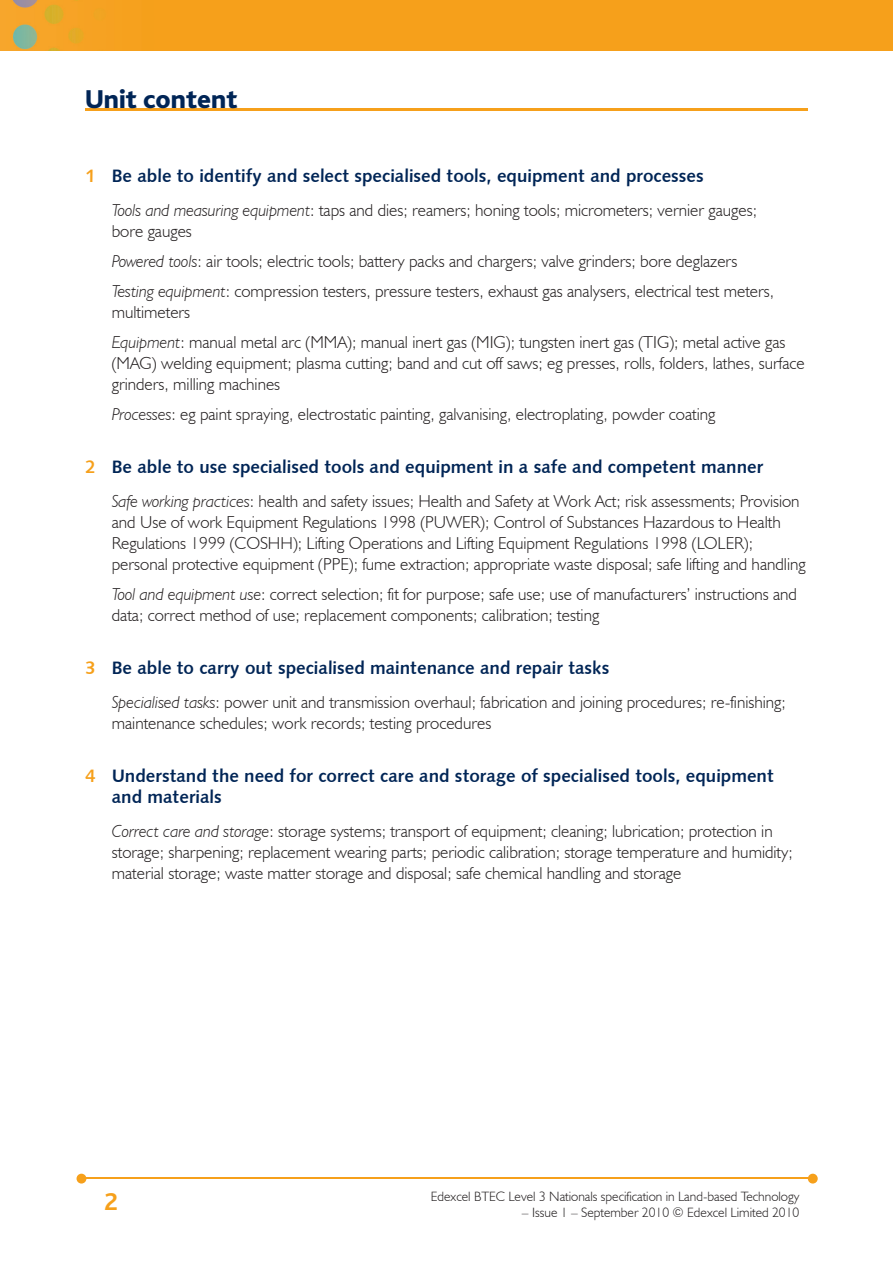
<style>
.page{position:relative;width:893px;height:1263px;background:#fff}
.page>*{position:absolute;margin:0;border:0;box-sizing:border-box;transform-origin:0 0}
.t1{font:800 27px "Bliss";color:#002556}
.t2{font:700 25.5px "Bliss";color:#f6a01b}
.t3{font:18px/21px "Humanist 531 BT Bold A";color:#002556}
.t4{font:300 17.25px/21px "Humanist 521 BT";color:#231f20}
.t5{font:300 13.5px "Humanist 521 BT";color:#231f20}
.s1{color:#f6a01b}
.s2{font-style:italic}
</style>
<div class="page">
<img style="left:0;top:0;width:893px;height:51px">
<hr style="left:82px;top:1178px;width:728px;height:1px;background:#f6a01b">
<svg style="left:808px;top:1174px;width:10px;height:9px"></svg>
<svg style="left:77px;top:1174px;width:9px;height:9px"></svg>
<hr style="left:85px;top:108px;width:723px;height:2px;background:#f6a01b">
<h1 class="t1" style="left:85px;top:85px;width:154px">Unit content</h1>
<p class="t3" style="left:85px;top:165px;width:620px"><span class="s1">1</span> Be able to identify and select specialised tools, equipment and processes</p>
<p class="t4" style="left:112px;top:199px;width:647px"><span class="s2">Tools and measuring equipment</span>: taps and dies; reamers; honing tools; micrometers; vernier gauges; bore gauges</p>
<p class="t4" style="left:112px;top:246px;width:664px;line-height:30px"><span class="s2">Powered tools</span>: air tools; electric tools; battery packs and chargers; valve grinders; bore deglazers<br><span class="s2">Testing equipment</span>: compression testers, pressure testers, exhaust gas analysers, electrical test meters,</p>
<p class="t4" style="left:112px;top:297px;width:675px;line-height:30px">multimeters<br><span class="s2">Equipment</span>: manual metal arc (MMA); manual inert gas (MIG); tungsten inert gas (TIG); metal active gas</p>
<p class="t4" style="left:112px;top:352px;width:694px">(MAG) welding equipment; plasma cutting; band and cut off saws; eg presses, rolls, folders, lathes, surface grinders, milling machines</p>
<p class="t4" style="left:112px;top:403px;width:605px"><span class="s2">Processes</span>: eg paint spraying, electrostatic painting, galvanising, electroplating, powder coating</p>
<p class="t3" style="left:85px;top:456px;width:680px"><span class="s1">2</span> Be able to use specialised tools and equipment in a safe and competent manner</p>
<p class="t4" style="left:112px;top:490px;width:695px"><span class="s2">Safe working practices</span>: health and safety issues; Health and Safety at Work Act; risk assessments; Provision and Use of work Equipment Regulations 1998 (PUWER); Control of Substances Hazardous to Health Regulations 1999 (COSHH); Lifting Operations and Lifting Equipment Regulations 1998 (LOLER); personal protective equipment (PPE); fume extraction; appropriate waste disposal; safe lifting and handling</p>
<p class="t4" style="left:112px;top:583px;width:687px"><span class="s2">Tool and equipment use</span>: correct selection; fit for purpose; safe use; use of manufacturers’ instructions and data; correct method of use; replacement components; calibration; testing</p>
<p class="t3" style="left:85px;top:657px;width:526px"><span class="s1">3</span> Be able to carry out specialised maintenance and repair tasks</p>
<p class="t4" style="left:112px;top:691px;width:675px"><span class="s2">Specialised tasks</span>: power unit and transmission overhaul; fabrication and joining procedures; re-finishing; maintenance schedules; work records; testing procedures</p>
<p class="t3" style="left:112px;top:765px;width:664px;text-indent:-27px"><span class="s1">4</span> Understand the need for correct care and storage of specialised tools, equipment and materials</p>
<p class="t4" style="left:112px;top:820px;width:682px"><span class="s2">Correct care and storage</span>: storage systems; transport of equipment; cleaning; lubrication; protection in storage; sharpening; replacement wearing parts; periodic calibration; storage temperature and humidity; material storage; waste matter storage and disposal; safe chemical handling and storage</p>
<h2 class="t2" style="left:104px;top:1189px;width:15px">2</h2>
<p class="t5" style="left:431px;top:1188px;width:370px">Edexcel BTEC Level 3 Nationals specification in Land-based Technology</p>
<p class="t5" style="left:522px;top:1204px;width:279px">– Issue 1 – September 2010 © Edexcel Limited 2010</p>
</div>
